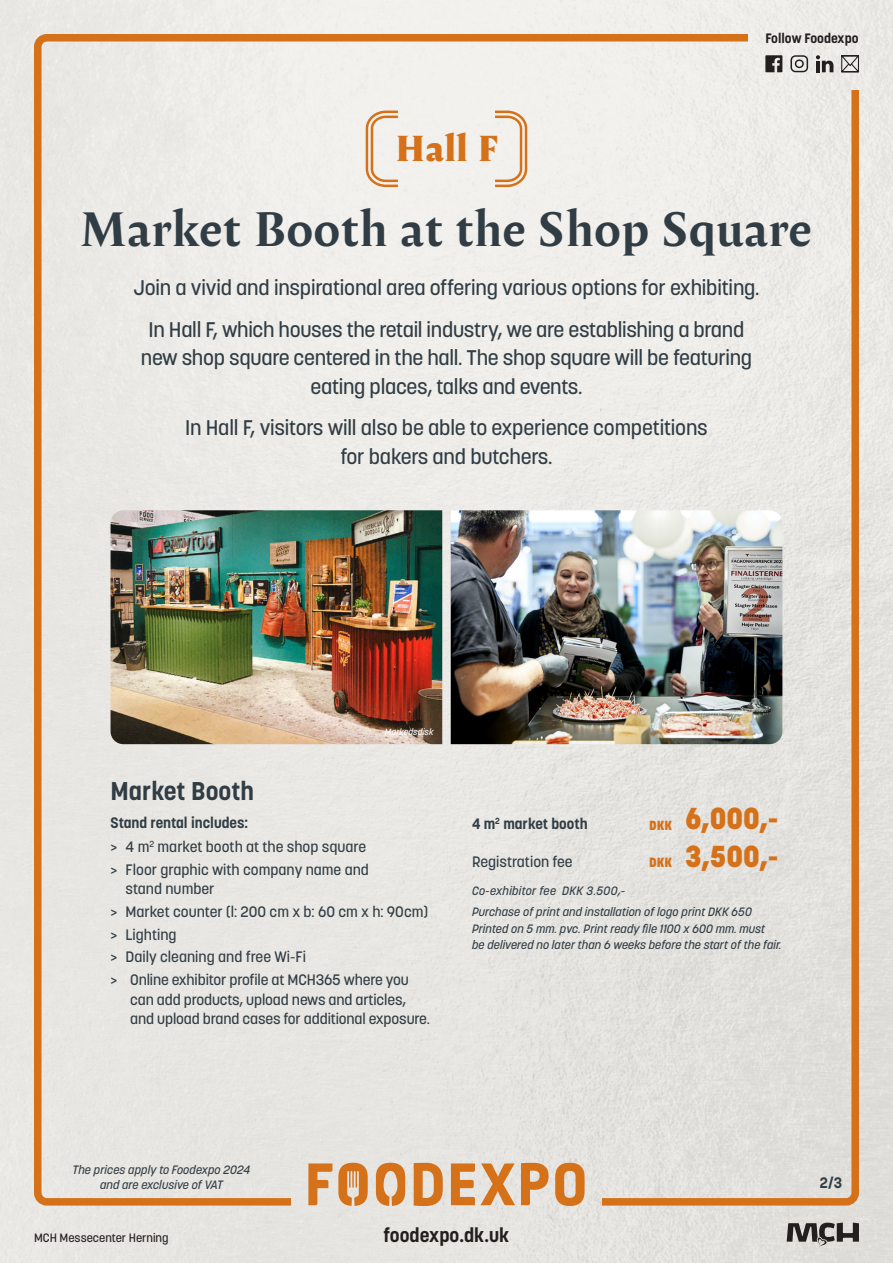
<style>
.page{position:relative;width:893px;height:1263px;background:#e9e8e4}
.page>*{position:absolute;margin:0;border:0;box-sizing:border-box;transform-origin:0 0}
.t1{font:700 48px "Amster";color:#313d44}
.t2{font:900 36px "Amster";color:#d47119}
.t3{font:800 30px "Korolev";color:#d47119}
.t4{font:700 25.5px "Korolev";color:#313d44}
.t5{font:500 21px/28.5px "Korolev";letter-spacing:-.015em;color:#313d44;text-align:center}
.t6{font:700 19.5px "Korolev";color:#231f20}
.t7{font:500 15px/19.5px "Korolev";letter-spacing:-.005em;color:#313d44}
.t8{font:700 15px "Korolev";color:#313d44}
.t9{font:700 13.5px "Korolev";color:#231f20}
.t10{font:800 13.05px "Korolev";color:#d47119}
.t11{font:italic 500 12px "Korolev";color:#313d44}
.t12{font:italic 500 12px "Korolev";letter-spacing:.02em;color:#313d44}
.t13{font:500 12px "Korolev";color:#231f20}
.t14{font:italic 500 9px "Korolev";color:#fff}
</style>
<div class="page">
<div style="left:34px;top:34px;width:825px;height:1171px;border:8px solid #d47119;border-radius:9px"></div>
<div style="left:748px;top:26px;width:115px;height:63px;background:#f2f0eb"></div>
<div style="left:291px;top:1148px;width:311px;height:68px;background:#e6e5e1"></div>
<svg style="left:308px;top:1163px;width:277px;height:43px"></svg>
<svg style="left:787px;top:1222px;width:72px;height:25px"></svg>
<svg style="left:365px;top:109px;width:34px;height:79px"></svg>
<svg style="left:495px;top:110px;width:33px;height:78px"></svg>
<img style="left:451px;top:510px;width:331px;height:234px">
<img style="left:111px;top:510px;width:331px;height:234px">
<svg style="left:790px;top:55px;width:18px;height:17px"></svg>
<svg style="left:765px;top:55px;width:17px;height:17px"></svg>
<svg style="left:816px;top:55px;width:17px;height:17px"></svg>
<svg style="left:841px;top:53px;width:18px;height:20px"></svg>
<p class="t2" style="left:395px;top:120px;width:104px">Hall F</p>
<p class="t9" style="left:765px;top:30px;width:95px">Follow Foodexpo</p>
<p class="t1" style="left:80px;top:191px;width:733px">Market Booth at the Shop Square</p>
<p class="t5" style="left:133px;top:274px;width:628px">Join a vivid and inspirational area offering various options for exhibiting.</p>
<p class="t5" style="left:141px;top:315px;width:613px">In Hall F, which houses the retail industry, we are establishing a brand new shop square centered in the hall. The shop square will be featuring eating places, talks and events.</p>
<p class="t5" style="left:185px;top:413px;width:524px">In Hall F, visitors will also be able to experience competitions for bakers and butchers.</p>
<p class="t14" style="left:385px;top:726px;width:50px">Markedsdisk</p>
<p class="t4" style="left:111px;top:775px;width:145px">Market Booth</p>
<p class="t8" style="left:111px;top:814px;width:139px">Stand rental includes:</p>
<p class="t7" style="left:111px;top:837px;width:257px">&gt; 4 m<sup>2</sup> market booth at the shop square</p>
<p class="t7" style="left:126px;top:860px;width:245px;text-indent:-15px">&gt; Floor graphic with company name and stand number</p>
<p class="t7" style="left:111px;top:902px;width:319px">&gt; Market counter (l: 200 cm x b: 60 cm x h: 90cm)</p>
<p class="t7" style="left:111px;top:925px;width:68px">&gt; Lighting</p>
<p class="t7" style="left:111px;top:947px;width:197px">&gt; Daily cleaning and free Wi-Fi</p>
<p class="t7" style="left:130px;top:970px;width:301px;text-indent:-20px">&gt; Online exhibitor profile at MCH365 where you can add products, upload news and articles, and upload brand cases for additional exposure.</p>
<p class="t8" style="left:472px;top:814px;width:117px">4 m<sup>2</sup> market booth</p>
<p class="t10" style="left:649px;top:817px;width:24px">DKK</p>
<p class="t7" style="left:472px;top:852px;width:102px">Registration fee</p>
<p class="t10" style="left:649px;top:855px;width:24px">DKK</p>
<p class="t3" style="left:685px;top:800px;width:94px">6,000,-</p>
<p class="t3" style="left:685px;top:837px;width:94px">3,500,-</p>
<p class="t12" style="left:472px;top:883px;width:155px">Co-exhibitor fee DKK 3.500,-</p>
<p class="t11" style="left:472px;top:904px;width:282px">Purchase of print and installation of logo print DKK 650</p>
<p class="t11" style="left:472px;top:921px;width:295px">Printed on 5 mm. pvc. Print ready file 1100 x 600 mm. must</p>
<p class="t11" style="left:472px;top:937px;width:311px">be delivered no later than 6 weeks before the start of the fair.</p>
<p class="t11" style="left:72px;top:1162px;width:180px">The prices apply to Foodexpo 2024</p>
<p class="t11" style="left:100px;top:1177px;width:125px">and are exclusive of VAT</p>
<p class="t13" style="left:34px;top:1230px;width:136px">MCH Messecenter Herning</p>
<p class="t6" style="left:384px;top:1222px;width:127px">foodexpo.dk.uk</p>
<p class="t8" style="left:820px;top:1173px;width:24px">2/3</p>
</div>
